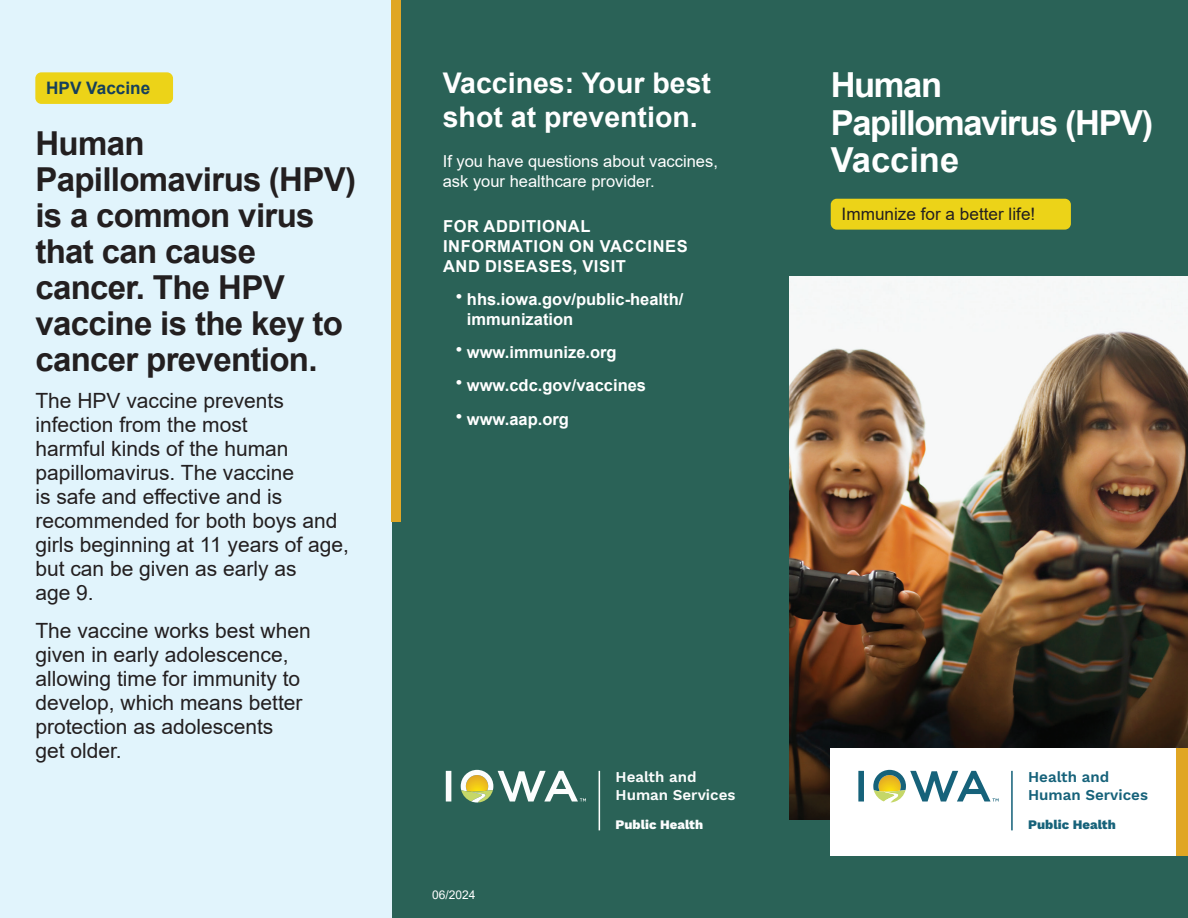
<style>
.page{position:relative;width:1188px;height:918px;background:#fff}
.page>*{position:absolute;margin:0;border:0;box-sizing:border-box;transform-origin:0 0}
.t1{font:700 34.5px/37.5px "Arial";letter-spacing:-.04em;color:#fff}
.t2{font:700 33px/36px "Arial";letter-spacing:-.02em;color:#231f20}
.t3{font:700 28.5px/34.2px "Arial";color:#fff}
.t4{font:21px/24px "Arial";color:#231f20}
.t5{font:17.1px "Arial";color:#231f20}
.t6{font:700 17.1px "Arial";color:#163f5b}
.t7{font:700 16.5px/19.8px "Arial";color:#fff}
.t8{font:16.5px/19.8px "Arial";color:#fff}
.t9{font:700 16.5px/19.8px "Arial";letter-spacing:.035em;color:#fff}
.t10{font:600 15px/18.5px "Work Sans";color:#16627a}
.t11{font:600 15px/18.5px "Work Sans";color:#fcfdfd}
.t12{font:800 13.05px "Work Sans";color:#16627a}
.t13{font:800 13.05px "Work Sans";color:#fcfdfd}
.t14{font:12px "Arial";color:#fff}
</style>
<div class="page">
<div style="left:392px;top:0;width:796px;height:918px;background:#2a6257"></div>
<div style="left:0;top:0;width:392px;height:918px;background:#e1f4fc"></div>
<img style="left:790px;top:276px;width:398px;height:544px">
<div style="left:392px;top:0;width:9px;height:521px;background:#e0a624"></div>
<div style="left:831px;top:199px;width:240px;height:31px;background:#ecd318;border-radius:6px"></div>
<div style="left:1176px;top:748px;width:12px;height:108px;background:#e0a624"></div>
<div style="left:830px;top:748px;width:346px;height:108px;background:#fff"></div>
<div style="left:35px;top:72px;width:138px;height:32px;background:#ecd318;border-radius:6px"></div>
<svg style="left:858px;top:771px;width:6px;height:31px"></svg>
<svg style="left:873px;top:770px;width:126px;height:33px"></svg>
<hr style="left:1011px;top:771px;width:2px;height:59px;background:#16627a">
<svg style="left:446px;top:771px;width:5px;height:31px"></svg>
<svg style="left:461px;top:770px;width:125px;height:33px"></svg>
<hr style="left:599px;top:771px;width:1px;height:59px;background:#fff">
<p class="t6" style="left:46px;top:79px;width:106px">HPV Vaccine</p>
<h2 class="t2" style="left:35px;top:126px;width:322px">Human<br>Papillomavirus (HPV) is a common virus that can cause cancer. The HPV vaccine is the key to cancer prevention.</h2>
<p class="t4" style="left:35px;top:389px;width:315px">The HPV vaccine prevents infection from the most<br>harmful kinds of the human papillomavirus. The vaccine<br>is safe and effective and is recommended for both boys and girls beginning at 11 years of age, but can be given as early as<br>age 9.</p>
<p class="t4" style="left:35px;top:619px;width:277px">The vaccine works best when given in early adolescence, allowing time for immunity to develop, which means better protection as adolescents<br>get older.</p>
<h3 class="t3" style="left:443px;top:66px;width:270px">Vaccines: Your best shot at prevention.</h3>
<p class="t8" style="left:443px;top:151px;width:277px">If you have questions about vaccines, ask your healthcare provider.</p>
<p class="t9" style="left:443px;top:216px;width:246px">FOR ADDITIONAL<br>INFORMATION ON VACCINES<br>AND DISEASES, VISIT</p>
<p class="t7" style="left:467px;top:289px;width:218px;text-indent:-11px">• hhs.iowa.gov/public-health/ immunization</p>
<p class="t7" style="left:456px;top:342px;width:162px">• www.immunize.org</p>
<p class="t7" style="left:456px;top:376px;width:191px">• www.cdc.gov/vaccines</p>
<p class="t7" style="left:456px;top:409px;width:114px">• www.aap.org</p>
<p class="t14" style="left:432px;top:888px;width:45px">06/2024</p>
<p class="t11" style="left:616px;top:768px;width:121px">Health and<br>Human Services</p>
<p class="t13" style="left:616px;top:817px;width:89px">Public Health</p>
<h1 class="t1" style="left:831px;top:67px;width:324px">Human<br>Papillomavirus (HPV)<br>Vaccine</h1>
<p class="t5" style="left:842px;top:205px;width:195px">Immunize for a better life!</p>
<p class="t10" style="left:1028px;top:768px;width:121px">Health and<br>Human Services</p>
<p class="t12" style="left:1028px;top:817px;width:89px">Public Health</p>
</div>
